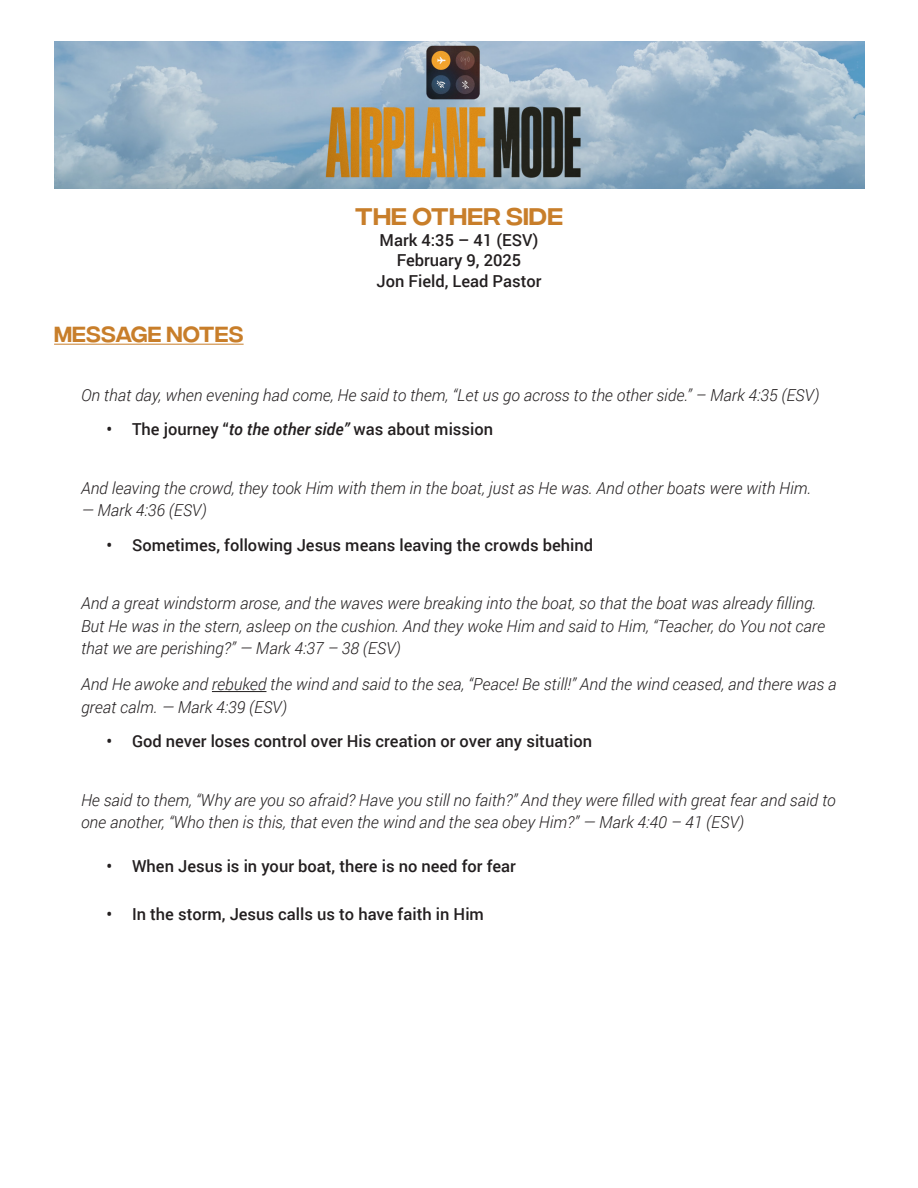
<style>
.page{position:relative;width:918px;height:1188px;background:#fff}
.page>*{position:absolute;margin:0;border:0;box-sizing:border-box;transform-origin:0 0}
.Message_-_Title_top{font:24px "Integral CF";letter-spacing:.01em;color:#c87e2a}
.Message_-_section_names{font:21.9px "Integral CF";letter-spacing:.005em;color:#c87e2a;scale:.96 1}
.Message_-_verse{font:italic 300 16.5px/22.5px "Roboto";color:#231f20}
.Message_-_verse_pastor_date{font:500 16.5px "Roboto";color:#231f20}
.Message_-_Title_top-2{font:500 16.5px "Roboto";color:#231f20}
.s1{font-style:italic}
</style>
<div class="page">
<img style="left:54px;top:41px;width:811px;height:148px">
<hr style="left:54px;top:344px;width:190px;height:1px;background:#c87e2a">
<hr style="left:212px;top:691px;width:54px;height:1px;background:#231f20">
<p class="Message_-_section_names" style="left:54px;top:323px;width:199px">MESSAGE NOTES</p>
<p class="Message_-_Title_top" style="left:355px;top:204px;width:210px">THE OTHER SIDE</p>
<p class="Message_-_Title_top-2" style="left:380px;top:228px;width:160px">Mark 4:35 – 41 (ESV)</p>
<p class="Message_-_verse_pastor_date" style="left:397px;top:248px;width:126px">February 9, 2025</p>
<p class="Message_-_verse_pastor_date" style="left:376px;top:269px;width:167px">Jon Field, Lead Pastor</p>
<p class="Message_-_verse" style="left:81px;top:383px;width:740px">On that day, when evening had come, He said to them, “Let us go across to the other side.” – Mark 4:35 (ESV)</p>
<p class="Message_-_verse_pastor_date" style="left:106px;top:418px;width:388px">• The journey “<span class="s1">to the other side”</span> was about mission</p>
<p class="Message_-_verse" style="left:81px;top:476px;width:732px">And leaving the crowd, they took Him with them in the boat, just as He was. And other boats were with Him.</p>
<p class="Message_-_verse" style="left:81px;top:499px;width:127px">— Mark 4:36 (ESV)</p>
<p class="Message_-_verse_pastor_date" style="left:106px;top:533px;width:488px">• Sometimes, following Jesus means leaving the crowds behind</p>
<p class="Message_-_verse" style="left:81px;top:592px;width:746px">And a great windstorm arose, and the waves were breaking into the boat, so that the boat was already filling.<br>But He was in the stern, asleep on the cushion. And they woke Him and said to Him, “Teacher, do You not care that we are perishing?” — Mark 4:37 – 38 (ESV)</p>
<p class="Message_-_verse" style="left:81px;top:673px;width:757px">And He awoke and rebuked the wind and said to the sea, “Peace! Be still!” And the wind ceased, and there was a great calm. — Mark 4:39 (ESV)</p>
<p class="Message_-_verse_pastor_date" style="left:106px;top:730px;width:487px">• God never loses control over His creation or over any situation</p>
<p class="Message_-_verse" style="left:81px;top:788px;width:756px">He said to them, “Why are you so afraid? Have you still no faith?” And they were filled with great fear and said to one another, “Who then is this, that even the wind and the sea obey Him?” — Mark 4:40 – 41 (ESV)</p>
<p class="Message_-_verse_pastor_date" style="left:106px;top:854px;width:411px">• When Jesus is in your boat, there is no need for fear</p>
<p class="Message_-_verse_pastor_date" style="left:106px;top:902px;width:379px">• In the storm, Jesus calls us to have faith in Him</p>
</div>
